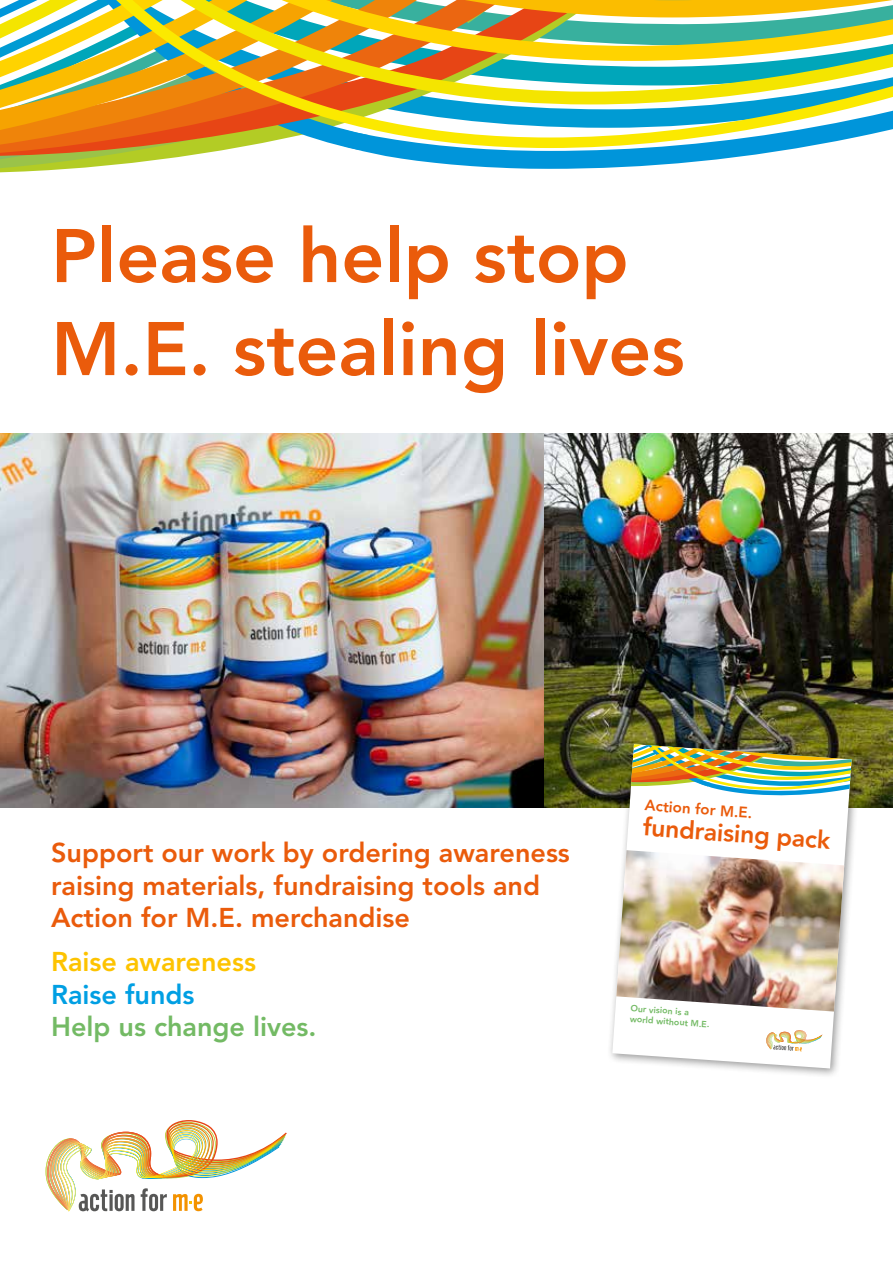
<style>
.page{position:relative;width:893px;height:1263px;background:#fff}
.page>*{position:absolute;margin:0;border:0;box-sizing:border-box;transform-origin:0 0}
.t1{font:800 75px/93px "Avenir LT Pro";color:#ea5b0b}
.t2{font:800 27px/32.4px "Avenir LT Pro";color:#ea5b0b}
.t3{font:800 27px "Avenir LT Pro";color:#73ba64}
.t4{font:800 27px "Avenir LT Pro";color:#fdc300}
.t5{font:800 27px "Avenir LT Pro";color:#009fe3}
.t6{font:800 24.9px "Avenir LT Pro";color:#ea5b0b}
.t7{font:800 15.15px "Avenir LT Pro";color:#ea5b0b}
.t8{font:800 8.85px/10.6px "Avenir LT Pro";color:#73ba64}
</style>
<div class="page">
<svg style="left:0;top:0;width:893px;height:173px"></svg>
<img style="left:46px;top:1120px;width:241px;height:91px">
<img style="left:0;top:434px;width:544px;height:374px">
<img style="left:544px;top:434px;width:349px;height:374px">
<div style="left:607px;top:739px;width:255px;height:340px;background:#000;opacity:.4"></div>
<svg style="left:612px;top:744px;width:240px;height:324px"></svg>
<img style="left:630px;top:744px;width:222px;height:70px">
<svg style="left:766px;top:1030px;width:56px;height:21px"></svg>
<img style="left:616px;top:850px;width:228px;height:161px">
<h1 class="t1" style="left:51px;top:210px;width:635px">Please help stop<br>M.E. stealing lives</h1>
<p class="t7" style="left:645px;top:796px;width:109px;rotate:4deg">Action for M.E.</p>
<p class="t6" style="left:644px;top:812px;width:189px;rotate:4deg">fundraising pack</p>
<p class="t2" style="left:51px;top:837px;width:520px">Support our work by ordering awareness raising materials, fundraising tools and<br>Action for M.E. merchandise</p>
<p class="t4" style="left:51px;top:946px;width:206px">Raise awareness</p>
<p class="t5" style="left:51px;top:978px;width:145px">Raise funds</p>
<p class="t3" style="left:51px;top:1011px;width:267px">Help us change lives.</p>
<p class="t8" style="left:631px;top:1003px;width:81px;rotate:4deg">Our vision is a world without M.E.</p>
</div>
